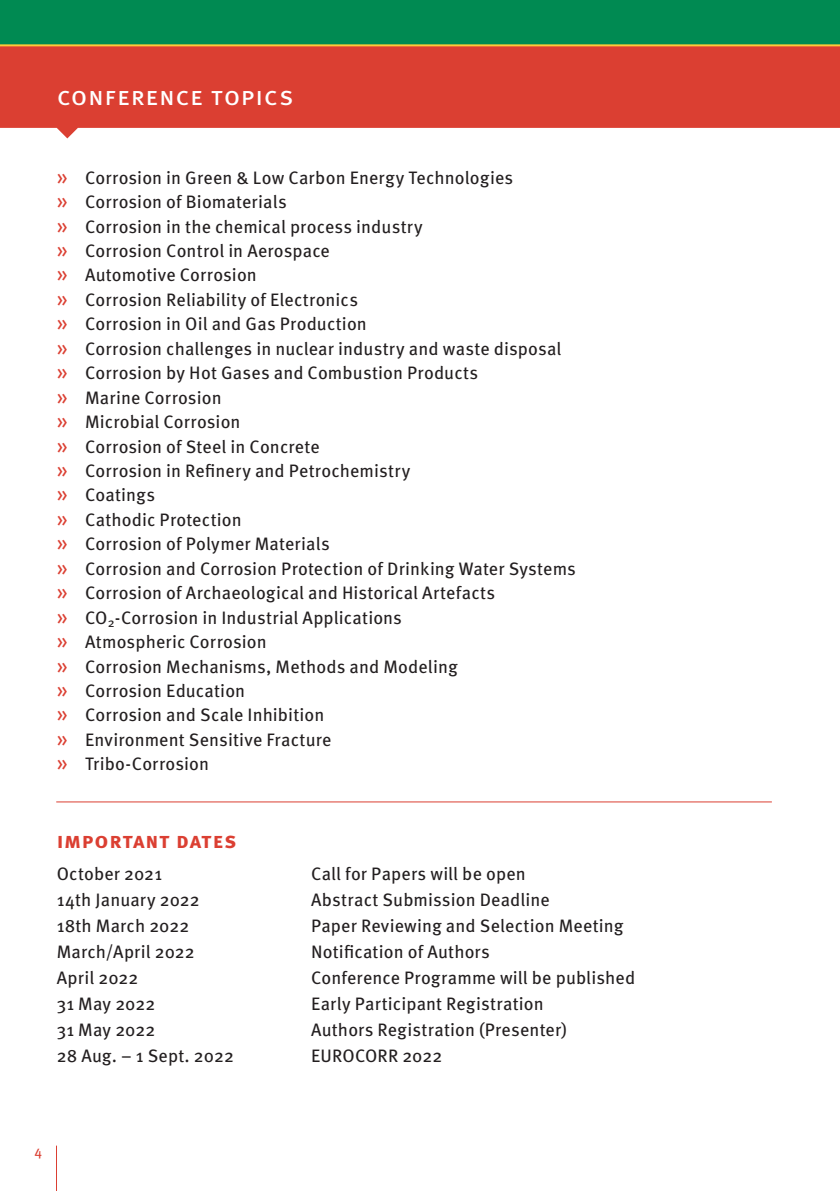
<style>
.page{position:relative;width:840px;height:1191px;background:#fff}
.page>*{position:absolute;margin:0;border:0;box-sizing:border-box;transform-origin:0 0}
.t1{font:26px "Meta OT";letter-spacing:.025em;color:#fff}
.t2{font:700 22px "Meta OT";letter-spacing:.035em;color:#db3f32}
.t3{font:18px/24.4px "Meta OT";letter-spacing:.005em;color:#231f20}
.t4{font:14px "Meta OT";color:#db3f32}
.s1{font-size:22px;color:#db3f32}
</style>
<div class="page">
<svg style="left:0;top:46px;width:839px;height:92px;background:#df5448"></svg>
<div style="left:0;top:0;width:839px;height:45px;background:#008a52"></div>
<hr style="left:839px;top:0;width:1px;height:45px;background:#008a52">
<hr style="left:56px;top:1145px;width:1px;height:46px;background:#db3f32">
<hr style="left:0;top:44px;width:839px;height:2px;background:#ffc938">
<hr style="left:56px;top:801px;width:715px;height:1px;background:#db3f32">
<h1 class="t1" style="left:57px;top:80px;width:238px">conference topics</h1>
<p class="t3" style="left:57px;top:166px;width:520px"><span class="s1">»</span> Corrosion in Green &amp; Low Carbon Energy Technologies<br><span class="s1">»</span> Corrosion of Biomaterials<br><span class="s1">»</span> Corrosion in the chemical process industry<br><span class="s1">»</span> Corrosion Control in Aerospace<br><span class="s1">»</span> Automotive Corrosion<br><span class="s1">»</span> Corrosion Reliability of Electronics<br><span class="s1">»</span> Corrosion in Oil and Gas Production<br><span class="s1">»</span> Corrosion challenges in nuclear industry and waste disposal <span class="s1">»</span> Corrosion by Hot Gases and Combustion Products<br><span class="s1">»</span> Marine Corrosion<br><span class="s1">»</span> Microbial Corrosion<br><span class="s1">»</span> Corrosion of Steel in Concrete<br><span class="s1">»</span> Corrosion in Refinery and Petrochemistry<br><span class="s1">»</span> Coatings<br><span class="s1">»</span> Cathodic Protection<br><span class="s1">»</span> Corrosion of Polymer Materials<br><span class="s1">»</span> Corrosion and Corrosion Protection of Drinking Water Systems <span class="s1">»</span> Corrosion of Archaeological and Historical Artefacts<br><span class="s1">»</span> CO<sub>2</sub>-Corrosion in Industrial Applications<br><span class="s1">»</span> Atmospheric Corrosion<br><span class="s1">»</span> Corrosion Mechanisms, Methods and Modeling<br><span class="s1">»</span> Corrosion Education<br><span class="s1">»</span> Corrosion and Scale Inhibition<br><span class="s1">»</span> Environment Sensitive Fracture<br><span class="s1">»</span> Tribo-Corrosion</p>
<p class="t2" style="left:57px;top:827px;width:181px">important dates</p>
<p class="t3" style="left:57px;top:861px;width:107px">October 2021</p>
<p class="t3" style="left:311px;top:861px;width:216px">Call for Papers will be open</p>
<p class="t3" style="left:57px;top:887px;width:145px">14th January 2022</p>
<p class="t3" style="left:311px;top:887px;width:240px">Abstract Submission Deadline</p>
<p class="t3" style="left:57px;top:913px;width:134px">18th March 2022</p>
<p class="t3" style="left:311px;top:913px;width:314px">Paper Reviewing and Selection Meeting</p>
<p class="t3" style="left:57px;top:939px;width:140px">March/April 2022</p>
<p class="t3" style="left:311px;top:939px;width:180px">Notification of Authors</p>
<p class="t3" style="left:57px;top:965px;width:83px">April 2022</p>
<p class="t3" style="left:311px;top:965px;width:325px">Conference Programme will be published</p>
<p class="t3" style="left:57px;top:991px;width:100px">31 May 2022</p>
<p class="t3" style="left:311px;top:991px;width:234px">Early Participant Registration</p>
<p class="t3" style="left:57px;top:1017px;width:100px">31 May 2022</p>
<p class="t3" style="left:311px;top:1017px;width:257px">Authors Registration (Presenter)</p>
<p class="t3" style="left:57px;top:1043px;width:179px">28 Aug. – 1 Sept. 2022</p>
<p class="t3" style="left:311px;top:1043px;width:133px">EUROCORR 2022</p>
<p class="t4" style="left:34px;top:1143px;width:9px">4</p>
</div>
